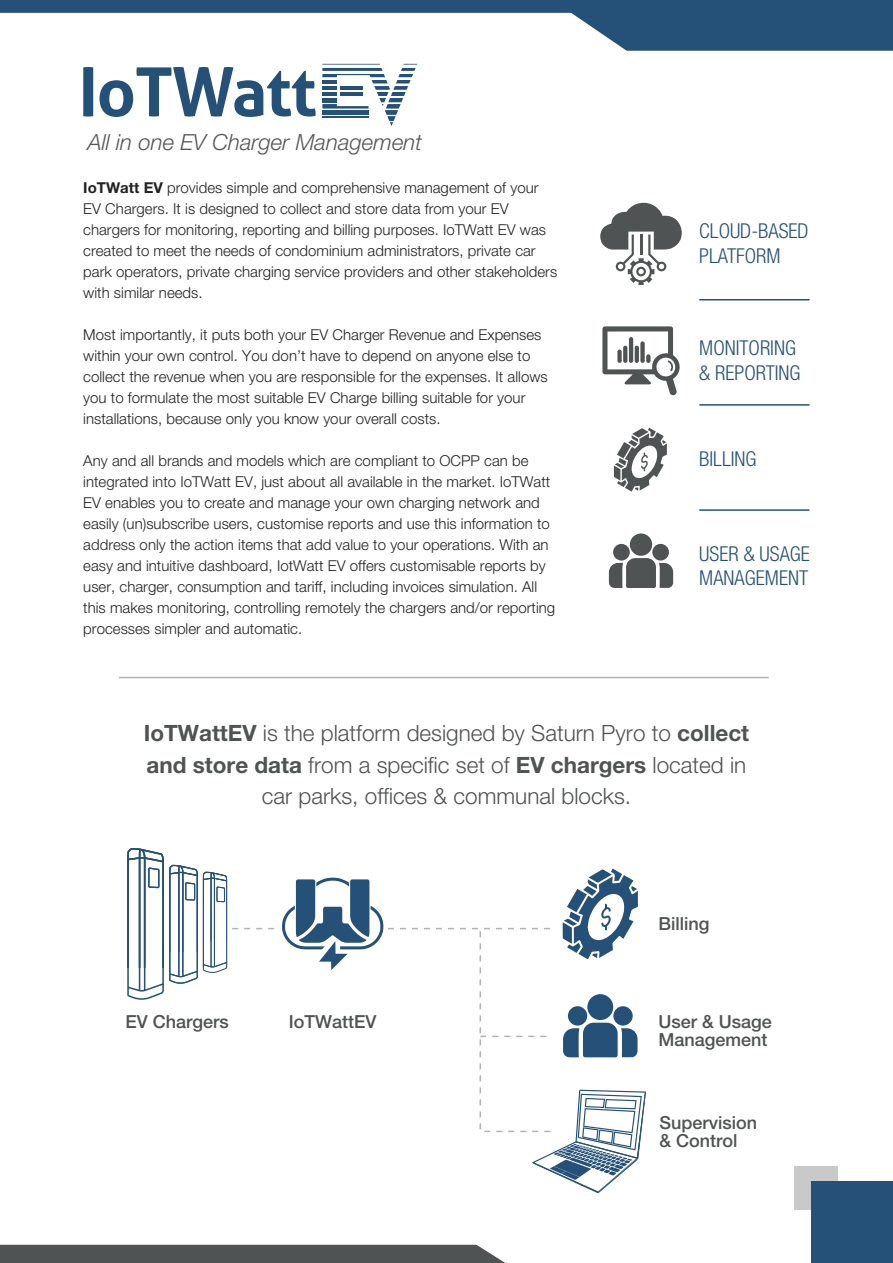
<style>
.page{position:relative;width:893px;height:1263px;background:#fff}
.page>*{position:absolute;margin:0;border:0;box-sizing:border-box;transform-origin:0 0}
.t1{font:300 22.5px/31.5px "Helvetica Neue LT Pro";color:#505353;text-align:center}
.t2{font:italic 300 22.2px "Helvetica Neue LT Std";color:#565656}
.t3{font:300 condensed 20.55px/24.6px "Helvetica Neue LT Std";color:#255078}
.t4{font:500 18px/18px "Helvetica Neue LT Std";color:#505353}
.t5{font:300 15px/21px "Helvetica Neue LT Pro";color:#212121}
.s1{font-family:"Helvetica Neue LT Std";font-weight:700}
</style>
<div class="page">
<hr style="left:699px;top:299px;width:110px;height:1px;background:#255078">
<hr style="left:699px;top:404px;width:110px;height:2px;background:#255078">
<hr style="left:699px;top:509px;width:110px;height:2px;background:#255078">
<svg style="left:600px;top:202px;width:82px;height:83px"></svg>
<hr style="left:640px;top:235px;width:2px;height:20px;background:#505353">
<svg style="left:602px;top:326px;width:78px;height:70px"></svg>
<hr style="left:119px;top:677px;width:650px;height:1px;background:#b2b3b2">
<div style="left:794px;top:1166px;width:43px;height:43px;background:#c9c9c9"></div>
<svg style="left:83px;top:67px;width:10px;height:50px"></svg>
<svg style="left:100px;top:67px;width:216px;height:50px"></svg>
<svg style="left:322px;top:64px;width:95px;height:62px"></svg>
<div style="left:811px;top:1181px;width:82px;height:82px;background:#255078"></div>
<svg style="left:0;top:0;width:893px;height:51px"></svg>
<div style="left:0;top:1245px;width:505px;height:18px;background:#505353"></div>
<div style="left:630px;top:533px;width:22px;height:23px;background:#505353;border-radius:50%"></div>
<svg style="left:609px;top:558px;width:64px;height:30px"></svg>
<div style="left:613px;top:544px;width:17px;height:17px;background:#505353;border-radius:50%"></div>
<div style="left:652px;top:544px;width:17px;height:17px;background:#505353;border-radius:50%"></div>
<svg style="left:614px;top:428px;width:53px;height:64px"></svg>
<svg style="left:127px;top:848px;width:519px;height:345px"></svg>
<h2 class="t2" style="left:88px;top:128px;width:336px">All in one EV Charger Management</h2>
<p class="t5" style="left:83px;top:177px;width:475px"><span class="s1">IoTWatt EV</span> provides simple and comprehensive management of your EV Chargers. It is designed to collect and store data from your EV chargers for monitoring, reporting and billing purposes. IoTWatt EV was created to meet the needs of condominium administrators, private car park operators, private charging service providers and other stakeholders with similar needs.</p>
<p class="t5" style="left:83px;top:324px;width:466px">Most importantly, it puts both your EV Charger Revenue and Expenses within your own control. You don’t have to depend on anyone else to collect the revenue when you are responsible for the expenses. It allows you to formulate the most suitable EV Charge billing suitable for your installations, because only you know your overall costs.</p>
<p class="t5" style="left:83px;top:450px;width:473px">Any and all brands and models which are compliant to OCPP can be integrated into IoTWatt EV, just about all available in the market. IoTWatt EV enables you to create and manage your own charging network and easily (un)subscribe users, customise reports and use this information to address only the action items that add value to your operations. With an easy and intuitive dashboard, IotWatt EV offers customisable reports by user, charger, consumption and tariff, including invoices simulation. All this makes monitoring, controlling remotely the chargers and/or reporting processes simpler and automatic.</p>
<h3 class="t3" style="left:699px;top:218px;width:111px">CLOUD-BASED<br>PLATFORM</h3>
<h3 class="t3" style="left:699px;top:335px;width:103px">MONITORING &amp; REPORTING</h3>
<h3 class="t3" style="left:699px;top:446px;width:59px">BILLING</h3>
<h3 class="t3" style="left:699px;top:541px;width:112px">USER &amp; USAGE<br>MANAGEMENT</h3>
<h1 class="t1" style="left:144px;top:717px;width:607px"><span class="s1">IoTWattEV</span> is the platform designed by Saturn Pyro to <span class="s1">collect and store data</span> from a specific set of <span class="s1">EV chargers</span> located in car parks, offices &amp; communal blocks.</h1>
<p class="t4" style="left:126px;top:1012px;width:105px">EV Chargers</p>
<p class="t4" style="left:289px;top:1012px;width:89px">IoTWattEV</p>
<p class="t4" style="left:658px;top:915px;width:53px">Billing</p>
<p class="t4" style="left:658px;top:1012px;width:115px">User &amp; Usage<br>Management</p>
<p class="t4" style="left:660px;top:1113px;width:99px">Supervision &amp; Control</p>
</div>
